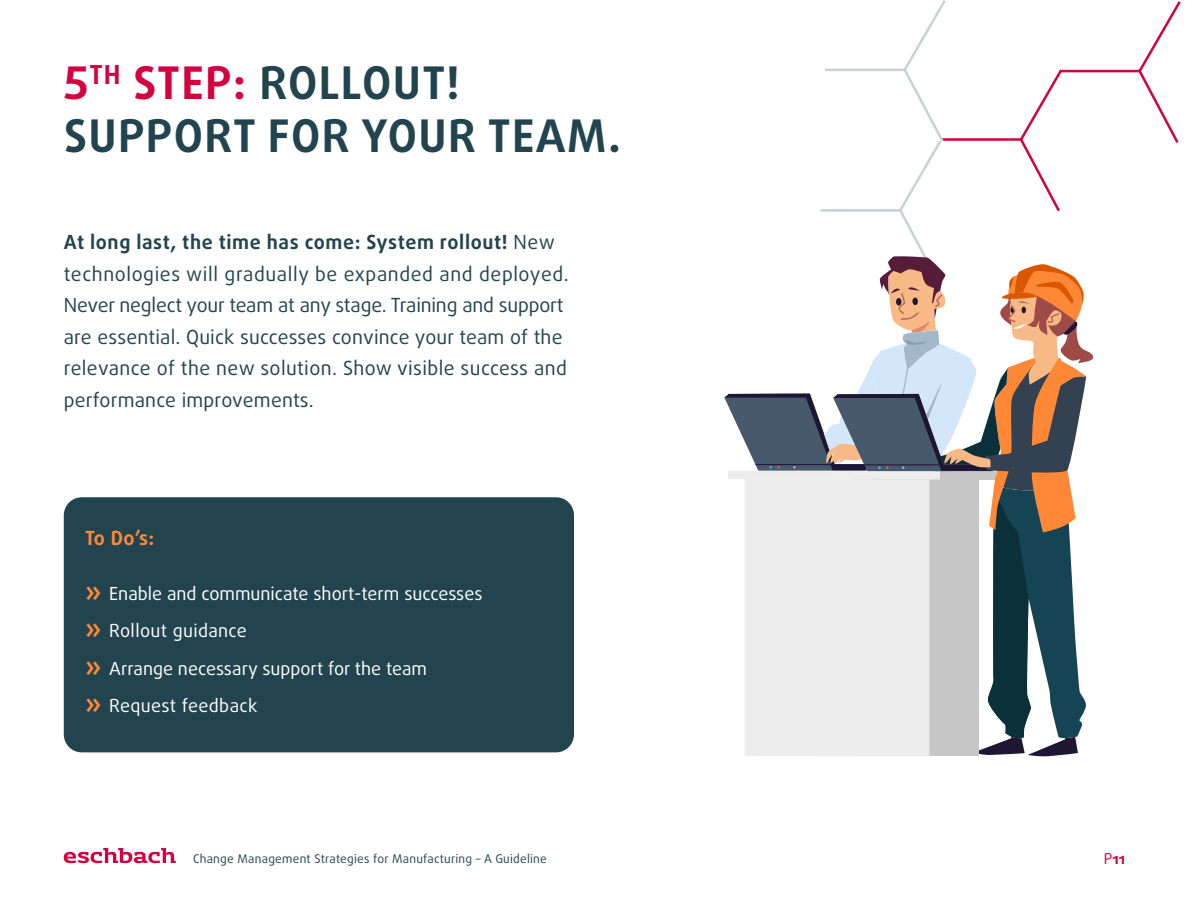
<style>
.page{position:relative;width:1188px;height:918px;background:#fff}
.page>*{position:absolute;margin:0;border:0;box-sizing:border-box;transform-origin:0 0}
.t1{font:700 45px/52.5px "Daxline OT";letter-spacing:.03em;color:#22444f}
.t2{font:19.5px/31.5px "Daxline OT";letter-spacing:.01em;color:#22444f}
.t3{font:700 19.5px "Daxline OT";color:#ff8936}
.t4{font:18px/37.5px "Daxline OT";color:#fff}
.t5{font:700 15px "Daxline OT";color:#d30240}
.t6{font:12px "Daxline OT";letter-spacing:.02em;color:#22444f}
.s1{color:#d30240}
.s2{font-weight:700}
.s3{font-weight:700;font-size:27px;color:#ff8936}
.s4{font-weight:400}
</style>
<div class="page">
<svg style="left:64px;top:848px;width:112px;height:15px"></svg>
<div style="left:64px;top:497px;width:510px;height:255px;background:#22444f;border-radius:18px"></div>
<svg style="left:724px;top:0;width:457px;height:757px"></svg>
<h1 class="t1" style="left:64px;top:57px;width:558px"><span class="s1">5</span><sup>TH</sup> <span class="s1">STEP:</span> ROLLOUT!<br>SUPPORT FOR YOUR TEAM.</h1>
<p class="t2" style="left:64px;top:227px;width:506px"><span class="s2">At long last, the time has come: System rollout!</span> New technologies will gradually be expanded and deployed.<br>Never neglect your team at any stage. Training and support are essential. Quick successes convince your team of the relevance of the new solution. Show visible success and performance improvements.</p>
<p class="t3" style="left:85px;top:525px;width:71px">To Do’s:</p>
<p class="t4" style="left:85px;top:575px;width:399px"><span class="s3">»</span> Enable and communicate short-term successes <span class="s3">»</span> Rollout guidance<br><span class="s3">»</span> Arrange necessary support for the team<br><span class="s3">»</span> Request feedback</p>
<p class="t6" style="left:193px;top:851px;width:355px">Change Management Strategies for Manufacturing – A Guideline</p>
<p class="t5" style="left:1104px;top:849px;width:23px"><span class="s4">P</span>11</p>
</div>
